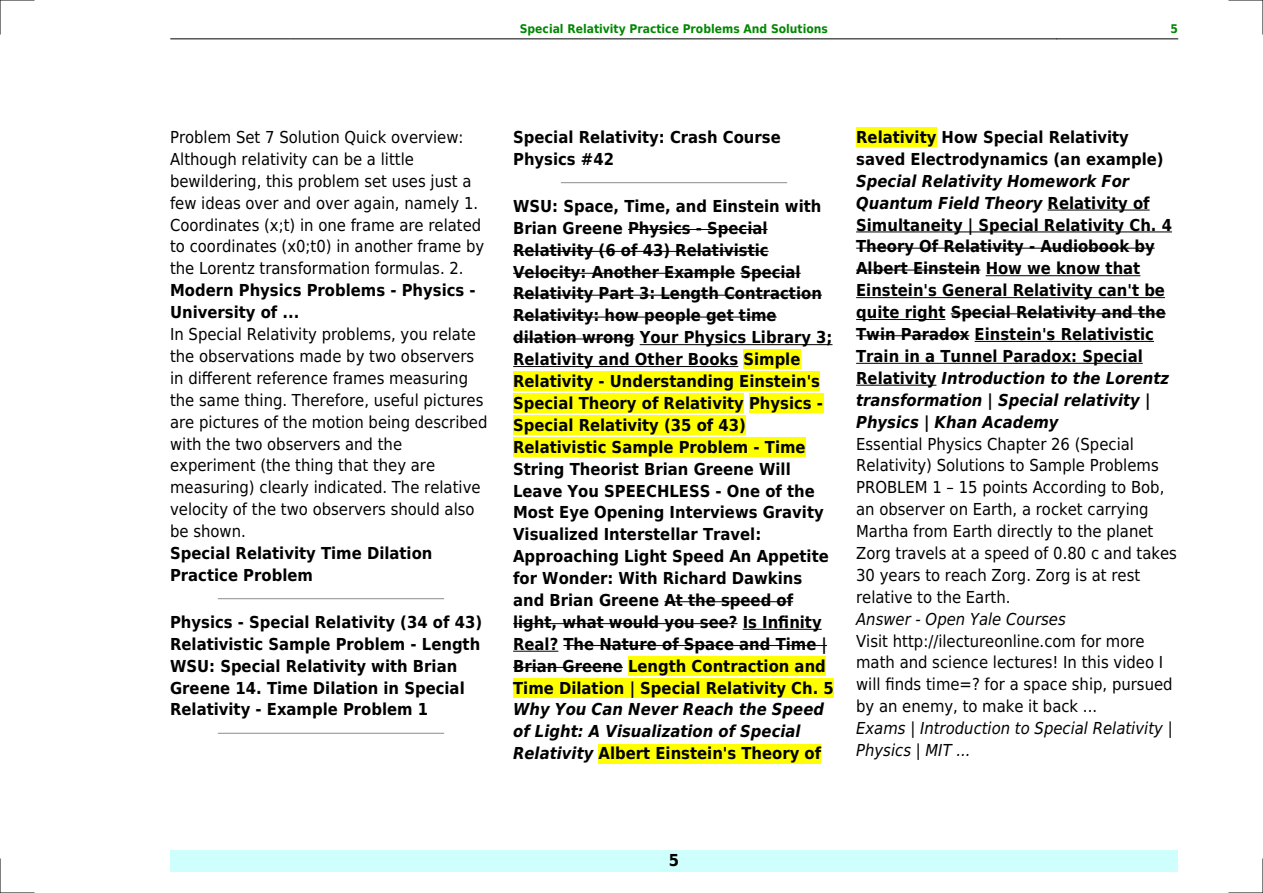
<style>
.page{position:relative;width:1263px;height:893px;background:#fff}
.page>*{position:absolute;margin:0;border:0;box-sizing:border-box;transform-origin:0 0}
.t1{font:700 16.5px/21.9px "DejaVu Sans Condensed";color:#000}
.t2{font:16.5px/21.9px "DejaVu Sans Condensed";color:#000}
.t3{font:italic 700 16.5px/21.9px "DejaVu Sans Condensed";color:#000}
.t4{font:italic 16.5px/21.9px "DejaVu Sans Condensed";color:#000}
.t5{font:700 12px "DejaVu Sans Condensed";color:#080}
.s1{font-style:normal}
.s2{font-style:italic}
</style>
<div class="page">
<hr style="left:170px;top:39px;width:121px;height:1px;background:#000">
<hr style="left:291px;top:39px;width:766px;height:1px;background:#000">
<hr style="left:1057px;top:39px;width:121px;height:1px;background:#000">
<div style="left:170px;top:850px;width:1008px;height:22px;background:#cffffc"></div>
<hr style="left:218px;top:598px;width:226px;height:1px;background:#999">
<hr style="left:218px;top:733px;width:226px;height:1px;background:#999">
<hr style="left:561px;top:182px;width:226px;height:1px;background:#999">
<hr style="left:628px;top:229px;width:140px;height:1px;background:#000">
<hr style="left:513px;top:251px;width:256px;height:1px;background:#000">
<hr style="left:513px;top:273px;width:222px;height:1px;background:#000">
<hr style="left:740px;top:273px;width:61px;height:1px;background:#000">
<hr style="left:513px;top:295px;width:309px;height:1px;background:#000">
<hr style="left:513px;top:317px;width:264px;height:1px;background:#000">
<hr style="left:513px;top:339px;width:121px;height:1px;background:#000">
<hr style="left:640px;top:344px;width:192px;height:1px;background:#000">
<hr style="left:513px;top:366px;width:225px;height:1px;background:#000">
<div style="left:743px;top:350px;width:57px;height:19px;background:#ff0"></div>
<div style="left:513px;top:372px;width:307px;height:19px;background:#ff0"></div>
<div style="left:513px;top:394px;width:231px;height:19px;background:#ff0"></div>
<div style="left:749px;top:394px;width:74px;height:19px;background:#ff0"></div>
<div style="left:513px;top:415px;width:233px;height:20px;background:#ff0"></div>
<div style="left:513px;top:437px;width:293px;height:20px;background:#ff0"></div>
<hr style="left:664px;top:601px;width:129px;height:1px;background:#000">
<hr style="left:513px;top:623px;width:224px;height:1px;background:#000">
<hr style="left:743px;top:629px;width:79px;height:1px;background:#000">
<hr style="left:513px;top:651px;width:45px;height:1px;background:#000">
<hr style="left:563px;top:645px;width:264px;height:1px;background:#000">
<hr style="left:513px;top:667px;width:110px;height:1px;background:#000">
<div style="left:628px;top:656px;width:198px;height:20px;background:#ff0"></div>
<div style="left:513px;top:678px;width:321px;height:19px;background:#ff0"></div>
<div style="left:599px;top:744px;width:222px;height:19px;background:#ff0"></div>
<div style="left:856px;top:128px;width:80px;height:19px;background:#ff0"></div>
<hr style="left:1047px;top:210px;width:103px;height:1px;background:#000">
<hr style="left:856px;top:232px;width:316px;height:1px;background:#000">
<hr style="left:856px;top:248px;width:299px;height:1px;background:#000">
<hr style="left:856px;top:270px;width:124px;height:1px;background:#000">
<hr style="left:986px;top:275px;width:154px;height:1px;background:#000">
<hr style="left:856px;top:297px;width:309px;height:1px;background:#000">
<hr style="left:856px;top:319px;width:89px;height:1px;background:#000">
<hr style="left:951px;top:313px;width:215px;height:1px;background:#000">
<hr style="left:856px;top:335px;width:113px;height:1px;background:#000">
<hr style="left:975px;top:341px;width:179px;height:1px;background:#000">
<hr style="left:856px;top:363px;width:287px;height:1px;background:#000">
<hr style="left:856px;top:385px;width:80px;height:1px;background:#000">
<hr style="left:0;top:0;width:34px;height:1px;background:#000">
<hr style="left:1229px;top:0;width:34px;height:1px;background:#000">
<hr style="left:0;top:892px;width:34px;height:1px;background:#000">
<hr style="left:1229px;top:892px;width:34px;height:1px;background:#000">
<hr style="left:0;top:0;width:1px;height:34px;background:#000">
<hr style="left:0;top:859px;width:1px;height:34px;background:#000">
<hr style="left:1262px;top:0;width:1px;height:34px;background:#000">
<hr style="left:1262px;top:859px;width:1px;height:34px;background:#000">
<p class="t5" style="left:520px;top:21px;width:310px">Special Relativity Practice Problems And Solutions</p>
<p class="t5" style="left:1170px;top:21px;width:9px">5</p>
<p class="t2" style="left:170px;top:126px;width:316px">Problem Set 7 Solution Quick overview:<br>Although relativity can be a little bewildering, this problem set uses just a few ideas over and over again, namely 1.<br>Coordinates (x;t) in one frame are related to coordinates (x0;t0) in another frame by the Lorentz transformation formulas. 2.</p>
<p class="t1" style="left:170px;top:280px;width:307px">Modern Physics Problems - Physics -<br>University of ...</p>
<p class="t2" style="left:170px;top:323px;width:319px">In Special Relativity problems, you relate the observations made by two observers in different reference frames measuring the same thing. Therefore, useful pictures are pictures of the motion being described with the two observers and the experiment (the thing that they are measuring) clearly indicated. The relative velocity of the two observers should also be shown.</p>
<p class="t1" style="left:170px;top:542px;width:264px">Special Relativity Time Dilation<br>Practice Problem</p>
<p class="t1" style="left:170px;top:611px;width:314px">Physics - Special Relativity (34 of 43)<br>Relativistic Sample Problem - Length WSU: Special Relativity with Brian Greene 14. Time Dilation in Special Relativity - Example Problem 1</p>
<p class="t1" style="left:513px;top:126px;width:269px">Special Relativity: Crash Course<br>Physics #42</p>
<p class="t1" style="left:513px;top:195px;width:322px">WSU: Space, Time, and Einstein with Brian Greene Physics - Special Relativity (6 of 43) Relativistic Velocity: Another Example Special Relativity Part 3: Length Contraction Relativity: how people get time dilation wrong Your Physics Library 3; Relativity and Other Books Simple Relativity - Understanding Einstein's Special Theory of Relativity Physics - Special Relativity (35 of 43)<br>Relativistic Sample Problem - Time String Theorist Brian Greene Will Leave You SPEECHLESS - One of the Most Eye Opening Interviews Gravity Visualized Interstellar Travel:<br>Approaching Light Speed An Appetite for Wonder: With Richard Dawkins and Brian Greene At the speed of light, what would you see? Is Infinity Real? The Nature of Space and Time | Brian Greene Length Contraction and Time Dilation | Special Relativity Ch. 5</p>
<p class="t3" style="left:513px;top:699px;width:312px">Why You Can Never Reach the Speed of Light: A Visualization of Special<br>Relativity <span class="s1">Albert Einstein's Theory of</span></p>
<p class="t1" style="left:856px;top:126px;width:309px">Relativity How Special Relativity saved Electrodynamics (an example)</p>
<p class="t1" style="left:856px;top:170px;width:317px"><span class="s2">Special Relativity Homework For Quantum Field Theory</span> Relativity of Simultaneity | Special Relativity Ch. 4<br>Theory Of Relativity - Audiobook by Albert Einstein How we know that Einstein's General Relativity can't be quite right Special Relativity and the Twin Paradox Einstein's Relativistic Train in a Tunnel Paradox: Special Relativity <span class="s2">Introduction to the Lorentz transformation | Special relativity | Physics | Khan Academy</span></p>
<p class="t2" style="left:856px;top:433px;width:322px">Essential Physics Chapter 26 (Special Relativity) Solutions to Sample Problems PROBLEM 1 15 points According to Bob, an observer on Earth, a rocket carrying Martha from Earth directly to the planet Zorg travels at a speed of 0.80 c and takes 30 years to reach Zorg. Zorg is at rest relative to the Earth.</p>
<p class="t4" style="left:856px;top:608px;width:211px">Answer - Open Yale Courses</p>
<p class="t2" style="left:856px;top:630px;width:318px">Visit http://ilectureonline.com for more math and science lectures! In this video I will finds time=? for a space ship, pursued by an enemy, to make it back ...</p>
<p class="t4" style="left:856px;top:717px;width:318px">Exams | Introduction to Special Relativity |<br>Physics | MIT ...</p>
<p class="t1" style="left:669px;top:850px;width:12px">5</p>
</div>
